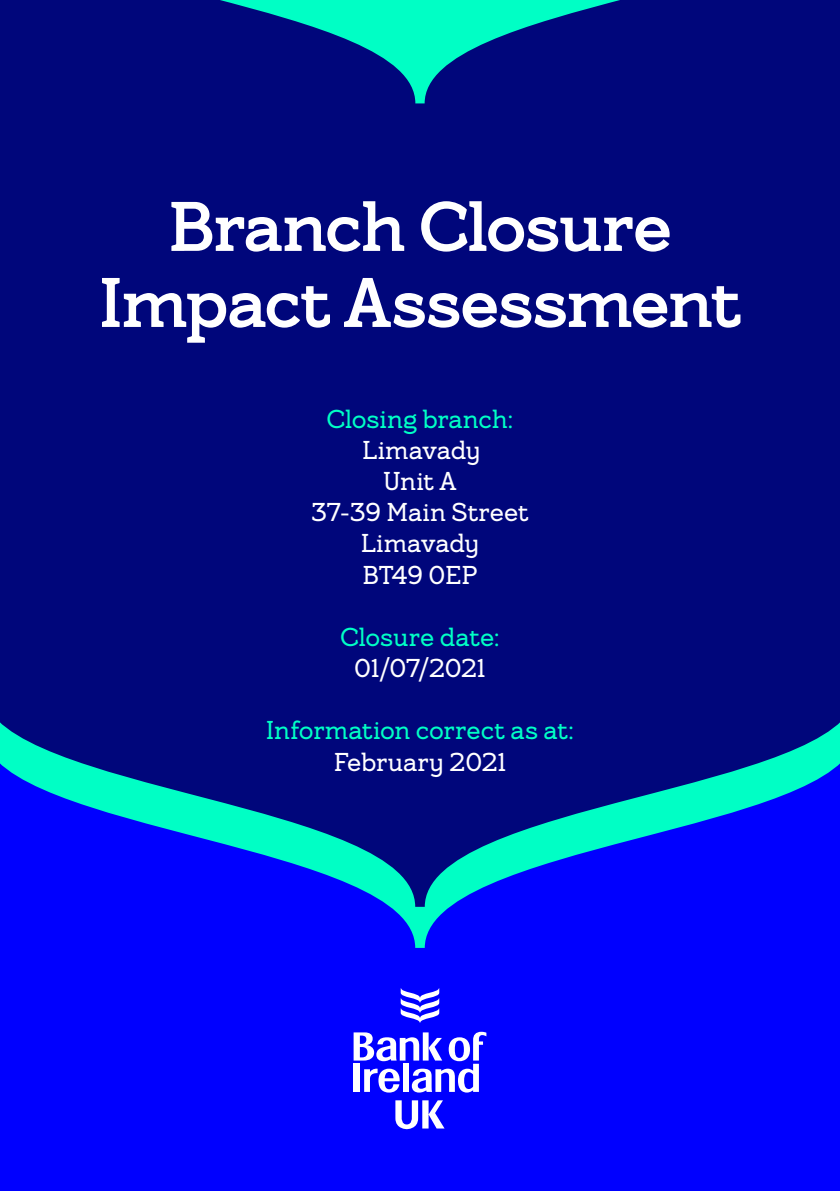
<style>
.page{position:relative;width:840px;height:1191px;background:#fff}
.page>*{position:absolute;margin:0;border:0;box-sizing:border-box;transform-origin:0 0}
.t1{font:700 70.4px/76px "Bankof Ireland Serif";letter-spacing:-.01em;color:#fff;text-align:center}
.Bullets{font:26px/31.2px "Bankof Ireland Serif";letter-spacing:-.005em;color:#00ffc5;text-align:center}
.Bullets-2{font:26px "Bankof Ireland Serif";letter-spacing:-.01em;color:#fff}
.s1{color:#fff}
</style>
<div class="page">
<div style="left:0;top:0;width:839px;height:1191px;background:#00067b"></div>
<svg style="left:0;top:732px;width:839px;height:459px;fill:#00f"></svg>
<svg style="left:220px;top:0;width:400px;height:103px"></svg>
<div style="left:0;top:1128px;width:62px;height:63px;background:#00f"></div>
<div style="left:213px;top:1003px;width:125px;height:125px;background:#00f"></div>
<div style="left:418px;top:948px;width:42px;height:41px;background:#00f"></div>
<div style="left:443px;top:906px;width:42px;height:42px;background:#00f"></div>
<svg style="left:245px;top:781px;width:125px;height:125px"></svg>
<div style="left:533px;top:62px;width:125px;height:125px;background:#00067b"></div>
<svg style="left:353px;top:1031px;width:133px;height:61px;background:#6e6eff"></svg>
<svg style="left:400px;top:988px;width:39px;height:34px"></svg>
<svg style="left:395px;top:1100px;width:49px;height:29px"></svg>
<p class="t1" style="left:99px;top:189px;width:643px">Branch Closure<br>Impact Assessment</p>
<p class="Bullets" style="left:326px;top:404px;width:189px">Closing branch:<br><span class="s1">Limavady</span></p>
<p class="Bullets-2" style="left:383px;top:467px;width:75px">Unit A</p>
<p class="Bullets-2" style="left:311px;top:498px;width:219px">37-39 Main Street</p>
<p class="Bullets-2" style="left:360px;top:529px;width:120px">Limavady</p>
<p class="Bullets-2" style="left:362px;top:560px;width:116px">BT49 0EP</p>
<p class="Bullets" style="left:340px;top:622px;width:161px">Closure date:</p>
<p class="Bullets-2" style="left:354px;top:654px;width:133px">01/07/2021</p>
<p class="Bullets" style="left:266px;top:715px;width:309px">Information correct as at:</p>
<p class="Bullets-2" style="left:333px;top:747px;width:174px">February 2021</p>
</div>
